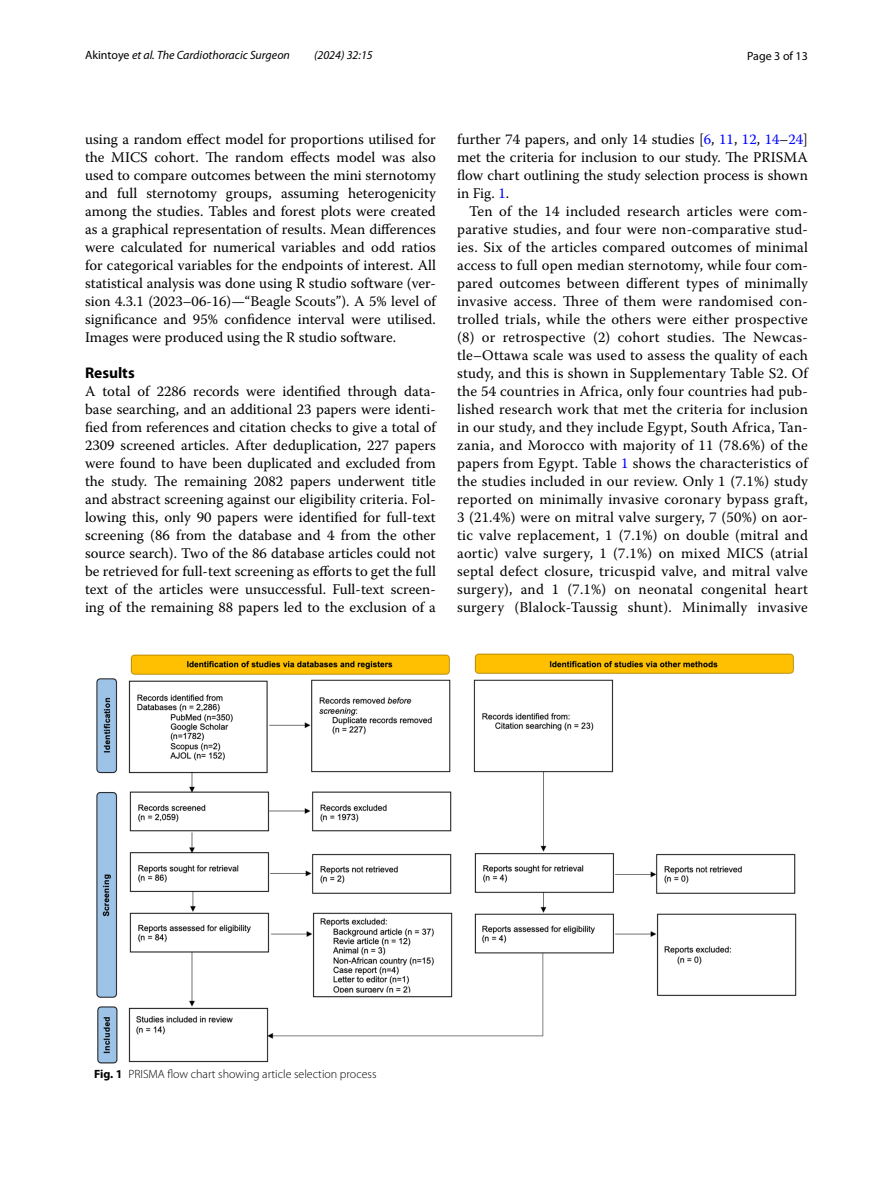
<style>
.page{position:relative;width:893px;height:1187px;background:#fff}
.page>*{position:absolute;margin:0;border:0;box-sizing:border-box;transform-origin:0 0}
.t1{font:700 15.45px "Myriad Pro";color:#000}
.t2{font:14.7px/18px "Warnock Pro";color:#000;text-align:justify}
.t3{font:300 12px "Myriad Pro";color:#000}
.t4{font:italic 12px "Myriad Pro";color:#000}
.t5{font:12px "Myriad Pro";color:#000}
.s1{font-style:normal}
.s2{color:#00f}
.s3{font-weight:700}
</style>
<div class="page">
<img style="left:96px;top:653px;width:701px;height:410px">
<p class="t4" style="left:85px;top:48px;width:206px"><span class="s1">Akintoye</span> et al. The Cardiothoracic Surgeon</p>
<p class="t4" style="left:314px;top:48px;width:60px">(2024) 32:15</p>
<p class="t5" style="left:747px;top:48px;width:62px">Page 3 of 13</p>
<p class="t2" style="left:85px;top:130px;width:352px">using a random effect model for proportions utilised for the MICS cohort. The random effects model was also used to compare outcomes between the mini sternotomy and full sternotomy groups, assuming heterogenicity among the studies. Tables and forest plots were created as a graphical representation of results. Mean differences were calculated for numerical variables and odd ratios for categorical variables for the endpoints of interest. All statistical analysis was done using R studio software (ver&shy;sion 4.3.1 (2023–06-16)—“Beagle Scouts”). A 5% level of significance and 95% confidence interval were utilised.<br>Images were produced using the R studio software.</p>
<p class="t1" style="left:85px;top:362px;width:51px">Results</p>
<p class="t2" style="left:85px;top:382px;width:352px">A total of 2286 records were identified through data&shy;base searching, and an additional 23 papers were identi&shy;fied from references and citation checks to give a total of 2309 screened articles. After deduplication, 227 papers were found to have been duplicated and excluded from the study. The remaining 2082 papers underwent title and abstract screening against our eligibility criteria. Fol&shy;lowing this, only 90 papers were identified for full-text screening (86 from the database and 4 from the other source search). Two of the 86 database articles could not be retrieved for full-text screening as efforts to get the full text of the articles were unsuccessful. Full-text screen&shy;ing of the remaining 88 papers led to the exclusion of a</p>
<p class="t2" style="left:457px;top:130px;width:352px">further 74 papers, and only 14 studies [<span class="s2">6</span>, <span class="s2">11</span>, <span class="s2">12</span>, <span class="s2">14</span>–<span class="s2">24</span>] met the criteria for inclusion to our study. The PRISMA flow chart outlining the study selection process is shown in Fig. <span class="s2">1</span>.</p>
<p class="t2" style="left:457px;top:202px;width:352px;text-indent:12px">Ten of the 14 included research articles were com&shy;parative studies, and four were non-comparative stud&shy;ies. Six of the articles compared outcomes of minimal access to full open median sternotomy, while four com&shy;pared outcomes between different types of minimally invasive access. Three of them were randomised con&shy;trolled trials, while the others were either prospective (8) or retrospective (2) cohort studies. The Newcas&shy;tle–Ottawa scale was used to assess the quality of each study, and this is shown in Supplementary Table S2. Of the 54 countries in Africa, only four countries had pub&shy;lished research work that met the criteria for inclusion in our study, and they include Egypt, South Africa, Tan&shy;zania, and Morocco with majority of 11 (78.6%) of the papers from Egypt. Table <span class="s2">1</span> shows the characteristics of the studies included in our review. Only 1 (7.1%) study reported on minimally invasive coronary bypass graft, 3 (21.4%) were on mitral valve surgery, 7 (50%) on aor&shy;tic valve replacement, 1 (7.1%) on double (mitral and aortic) valve surgery, 1 (7.1%) on mixed MICS (atrial septal defect closure, tricuspid valve, and mitral valve surgery), and 1 (7.1%) on neonatal congenital heart surgery (Blalock-Taussig shunt). Minimally invasive</p>
<p class="t3" style="left:94px;top:1067px;width:284px"><span class="s3">Fig. 1</span> PRISMA flow chart showing article selection process</p>
</div>
